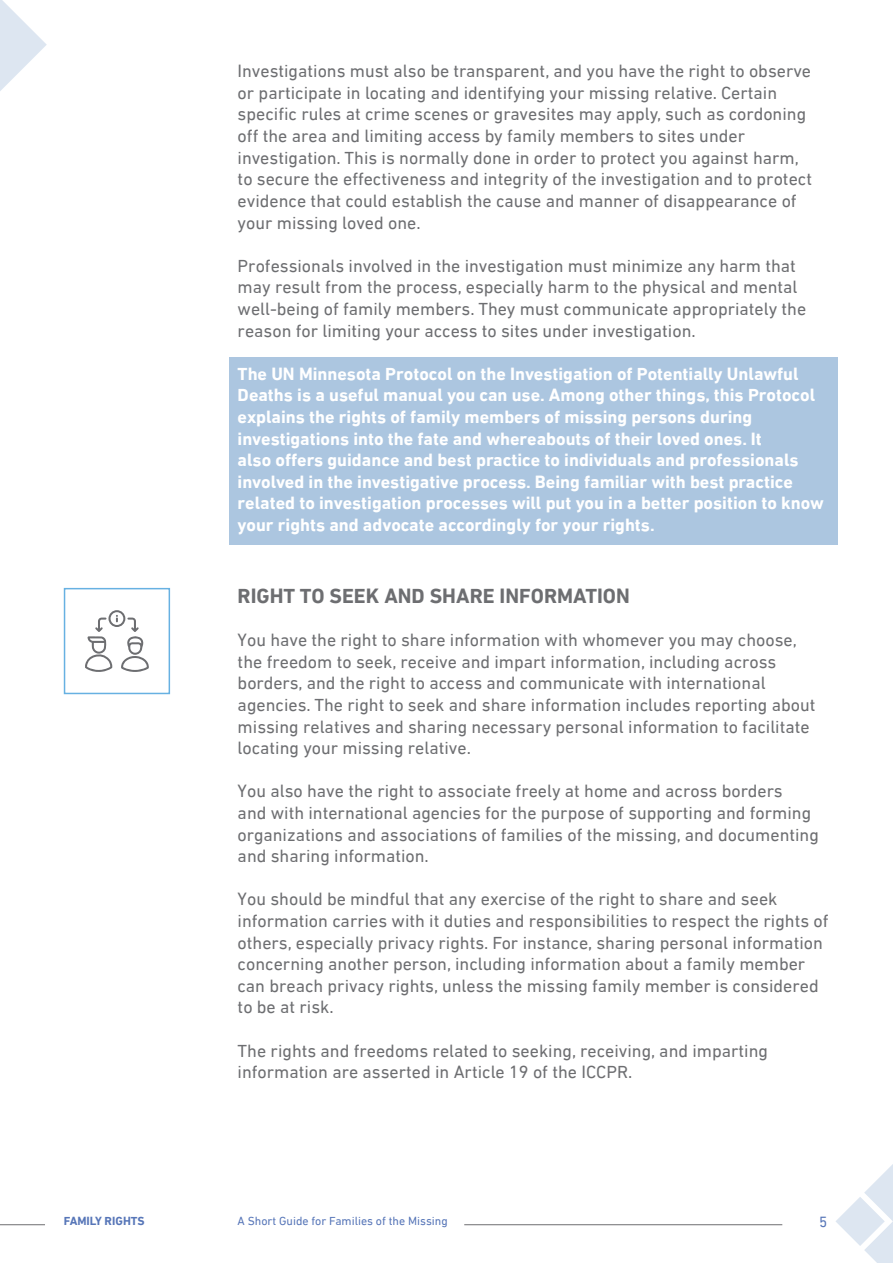
<style>
.page{position:relative;width:893px;height:1263px;background:#fff}
.page>*{position:absolute;margin:0;border:0;box-sizing:border-box;transform-origin:0 0}
.t1{font:700 21px "DIN Next LT Arabic";color:#6d6e71}
.t2{font:18px/21.6px "DIN Next LT Arabic";color:#6d6e71}
.t3{font:700 18px/21.6px "DIN Next LT Arabic";color:#fff}
.t4{font:15px "DIN Next LT Arabic";color:#5776b8}
.t5{font:12px "DIN Next LT Arabic";color:#5776b8}
.t6{font:700 12px "DIN Next LT Arabic";color:#5776b8}
</style>
<div class="page">
<svg style="left:0;top:0;width:47px;height:91px"></svg>
<hr style="left:464px;top:1224px;width:318px;height:1px;background:#6e6e70">
<hr style="left:0;top:1224px;width:45px;height:1px;background:#6e6e70">
<svg style="left:836px;top:1164px;width:57px;height:99px"></svg>
<div style="left:229px;top:357px;width:609px;height:187px;background:#acc6e0"></div>
<div style="left:64px;top:588px;width:106px;height:106px;border:2px solid #67b1e2"></div>
<svg style="left:85px;top:610px;width:64px;height:62px"></svg>
<p class="t2" style="left:238px;top:60px;width:576px">Investigations must also be transparent, and you have the right to observe or participate in locating and identifying your missing relative. Certain specific rules at crime scenes or gravesites may apply, such as cordoning off the area and limiting access by family members to sites under investigation. This is normally done in order to protect you against harm, to secure the effectiveness and integrity of the investigation and to protect evidence that could establish the cause and manner of disappearance of your missing loved one.</p>
<p class="t2" style="left:238px;top:255px;width:570px">Professionals involved in the investigation must minimize any harm that may result from the process, especially harm to the physical and mental well-being of family members. They must communicate appropriately the reason for limiting your access to sites under investigation.</p>
<p class="t3" style="left:238px;top:363px;width:588px">The UN Minnesota Protocol on the Investigation of Potentially Unlawful Deaths is a useful manual you can use. Among other things, this Protocol explains the rights of family members of missing persons during investigations into the fate and whereabouts of their loved ones. It<br>also offers guidance and best practice to individuals and professionals involved in the investigative process. Being familiar with best practice related to investigation processes will put you in a better position to know your rights and advocate accordingly for your rights.</p>
<p class="t1" style="left:238px;top:583px;width:394px">RIGHT TO SEEK AND SHARE INFORMATION</p>
<p class="t2" style="left:238px;top:629px;width:579px">You have the right to share information with whomever you may choose, the freedom to seek, receive and impart information, including across borders, and the right to access and communicate with international agencies. The right to seek and share information includes reporting about missing relatives and sharing necessary personal information to facilitate locating your missing relative.</p>
<p class="t2" style="left:238px;top:780px;width:583px">You also have the right to associate freely at home and across borders<br>and with international agencies for the purpose of supporting and forming organizations and associations of families of the missing, and documenting and sharing information.</p>
<p class="t2" style="left:238px;top:888px;width:592px">You should be mindful that any exercise of the right to share and seek information carries with it duties and responsibilities to respect the rights of others, especially privacy rights. For instance, sharing personal information concerning another person, including information about a family member can breach privacy rights, unless the missing family member is considered to be at risk.</p>
<p class="t2" style="left:238px;top:1039px;width:532px">The rights and freedoms related to seeking, receiving, and imparting information are asserted in Article 19 of the ICCPR.</p>
<p class="t6" style="left:64px;top:1214px;width:83px">FAMILY RIGHTS</p>
<p class="t5" style="left:238px;top:1214px;width:212px">A Short Guide for Families of the Missing</p>
<p class="t4" style="left:819px;top:1213px;width:10px">5</p>
</div>
